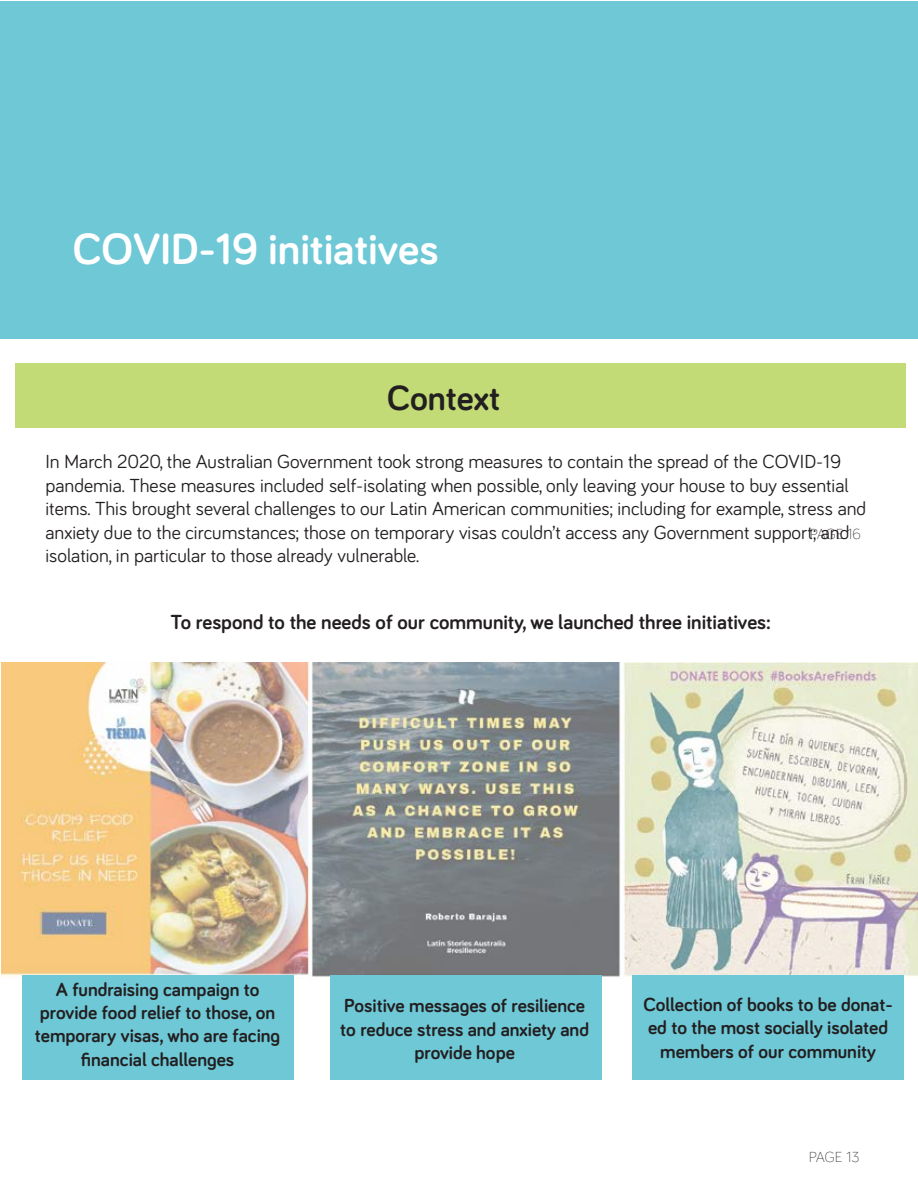
<style>
.page{position:relative;width:918px;height:1188px;background:#fff}
.page>*{position:absolute;margin:0;border:0;box-sizing:border-box;transform-origin:0 0}
.t1{font:700 45px "Bariol";color:#fff}
.t2{font:700 36px "Bariol";color:#231f20}
.t3{font:700 21px "Bariol";color:#231f20}
.t4{font:19.5px/23.4px "Bariol";color:#231f20}
.t5{font:700 19.5px/23.4px "Bariol";color:#231f20;text-align:center}
.t6{font:300 15px "Bariol";letter-spacing:-.015em;color:#231f20}
</style>
<div class="page">
<div style="left:0;top:1px;width:918px;height:338px;background:#6ec8d6"></div>
<div style="left:15px;top:363px;width:890px;height:64px;background:#c2db76"></div>
<img style="left:2px;top:663px;width:916px;height:316px">
<div style="left:22px;top:976px;width:271px;height:104px;background:#6ec8d6"></div>
<div style="left:330px;top:976px;width:272px;height:104px;background:#6ec8d6"></div>
<div style="left:632px;top:976px;width:272px;height:104px;background:#6ec8d6"></div>
<h1 class="t1" style="left:73px;top:218px;width:367px">COVID-19 initiatives</h1>
<h2 class="t2" style="left:387px;top:373px;width:115px">Context</h2>
<p class="t4" style="left:46px;top:449px;width:822px">In March 2020, the Australian Government took strong measures to contain the spread of the COVID-19 pandemia. These measures included self-isolating when possible, only leaving your house to buy essential items. This brought several challenges to our Latin American communities; including for example, stress and anxiety due to the circumstances; those on temporary visas couldn’t access any Government support; and isolation, in particular to those already vulnerable.</p>
<p class="t6" style="left:810px;top:524px;width:53px">PAGE 16</p>
<p class="t3" style="left:171px;top:607px;width:602px">To respond to the needs of our community, we launched three initiatives:</p>
<p class="t5" style="left:35px;top:977px;width:247px">A fundraising campaign to provide food relief to those, on temporary visas, who are facing financial challenges</p>
<p class="t5" style="left:340px;top:993px;width:250px">Positive messages of resilience to reduce stress and anxiety and provide hope</p>
<p class="t5" style="left:643px;top:992px;width:251px">Collection of books to be donat&shy;ed to the most socially isolated members of our community</p>
<p class="t6" style="left:809px;top:1147px;width:52px">PAGE 13</p>
</div>
